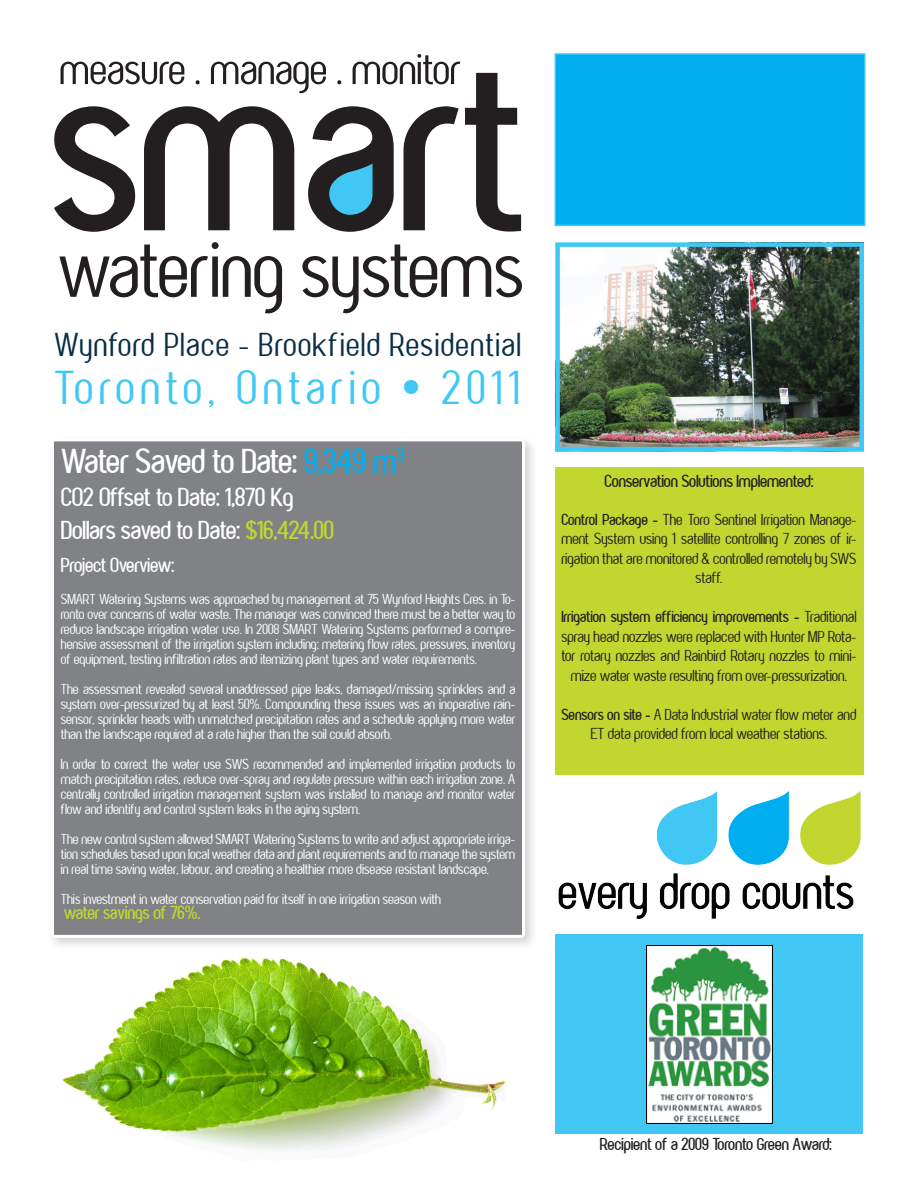
<style>
.page{position:relative;width:918px;height:1188px;background:#fff}
.page>*{position:absolute;margin:0;border:0;box-sizing:border-box;transform-origin:0 0}
.t1{font:49.5px "Suredog";letter-spacing:.12em;color:#40c8f4}
.t2{font:700 36px "Suredog";letter-spacing:-.005em;color:#fff}
.t3{font:34.5px "Suredog";letter-spacing:.045em;color:#092e46}
.t4{font:700 27px "Suredog";color:#fff}
.t5{font:700 21px "Suredog";color:#fff}
.t6{font:700 19.5px "Suredog";color:#c1d72f}
.t7{font:700 18px "Suredog";color:#231f20}
.t8{font:16.5px/19.5px "Suredog";color:#231f20;text-align:center}
.t9{font:15px/15px "Suredog";color:#fff;text-align:justify}
.s1{color:#00aeef}
.s2{color:#c1d72f}
.s3{font-weight:700}
</style>
<div class="page">
<img style="left:560px;top:247px;width:299px;height:199px">
<div style="left:555px;top:242px;width:309px;height:209px;border:4px solid #40c7f4"></div>
<div style="left:555px;top:468px;width:309px;height:307px;background:#c1d72f"></div>
<div style="left:555px;top:53px;width:311px;height:173px;background:#00aeef;border:2px solid #40c8f4"></div>
<svg style="left:59px;top:242px;width:223px;height:71px"></svg>
<svg style="left:302px;top:245px;width:220px;height:68px"></svg>
<svg style="left:54px;top:54px;width:467px;height:178px"></svg>
<img style="left:558px;top:791px;width:303px;height:128px">
<div style="left:555px;top:935px;width:308px;height:199px;background:#40c7f4"></div>
<img style="left:646px;top:945px;width:126px;height:178px">
<img style="left:62px;top:958px;width:444px;height:194px">
<div style="left:47px;top:435px;width:491px;height:515px;background:#231f20;opacity:.19"></div>
<div style="left:48px;top:437px;width:478px;height:502px;background:#808285"></div>
<p class="t3" style="left:54px;top:327px;width:468px">Wynford Place - Brookfield Residential</p>
<p class="t1" style="left:54px;top:362px;width:468px">Toronto, Ontario • 2011</p>
<p class="t2" style="left:61px;top:443px;width:346px">Water Saved to Date: <span class="s1">9,349 m</span><sup>3</sup></p>
<p class="t4" style="left:61px;top:484px;width:234px">CO2 Offset to Date: 1,870 Kg</p>
<p class="t4" style="left:61px;top:517px;width:275px">Dollars saved to Date: <span class="s2">$16,424.00</span></p>
<p class="t5" style="left:61px;top:555px;width:115px">Project Overview:</p>
<p class="t9" style="left:61px;top:592px;width:456px">SMART Watering Systems was approached by management at 75 Wynford Heights Cres. in To&shy;ronto over concerns of water waste. The manager was convinced there must be a better way to reduce landscape irrigation water use. In 2008 SMART Watering Systems performed a compre&shy;hensive assessment of the irrigation system including; metering flow rates, pressures, inventory of equipment, testing infiltration rates and itemizing plant types and water requirements.</p>
<p class="t9" style="left:61px;top:682px;width:456px">The assessment revealed several unaddressed pipe leaks, damaged/missing sprinklers and a system over-pressurized by at least 50%. Compounding these issues was an inoperative rain&shy;sensor, sprinkler heads with unmatched precipitation rates and a schedule applying more water than the landscape required at a rate higher than the soil could absorb.</p>
<p class="t9" style="left:61px;top:757px;width:456px">In order to correct the water use SWS recommended and implemented irrigation products to match precipitation rates, reduce over-spray and regulate pressure within each irrigation zone. A centrally controlled irrigation management system was installed to manage and monitor water flow and identify and control system leaks in the aging system.</p>
<p class="t9" style="left:61px;top:832px;width:456px">The new control system allowed SMART Watering Systems to write and adjust appropriate irriga&shy;tion schedules based upon local weather data and plant requirements and to manage the system in real time saving water, labour, and creating a healthier more disease resistant landscape.</p>
<p class="t9" style="left:61px;top:892px;width:382px">This investment in water conservation paid for itself in one irrigation season with</p>
<p class="t6" style="left:64px;top:902px;width:138px">water savings of 76%.</p>
<p class="t7" style="left:604px;top:472px;width:211px">Conservation Solutions Implemented:</p>
<p class="t8" style="left:561px;top:510px;width:297px"><span class="s3">Control Package -</span> The Toro Sentinel Irrigation Manage&shy;ment System using 1 satellite controlling 7 zones of ir&shy;rigation that are monitored &amp; controlled remotely by SWS staff.</p>
<p class="t8" style="left:561px;top:607px;width:297px"><span class="s3">Irrigation system efficiency improvements -</span> Traditional spray head nozzles were replaced with Hunter MP Rota&shy;tor rotary nozzles and Rainbird Rotary nozzles to mini&shy;mize water waste resulting from over-pressurization.</p>
<p class="t8" style="left:561px;top:705px;width:297px"><span class="s3">Sensors on site -</span> A Data Industrial water flow meter and<br>ET data provided from local weather stations.</p>
<p class="t7" style="left:600px;top:1135px;width:233px">Recipient of a 2009 Toronto Green Award:</p>
</div>
